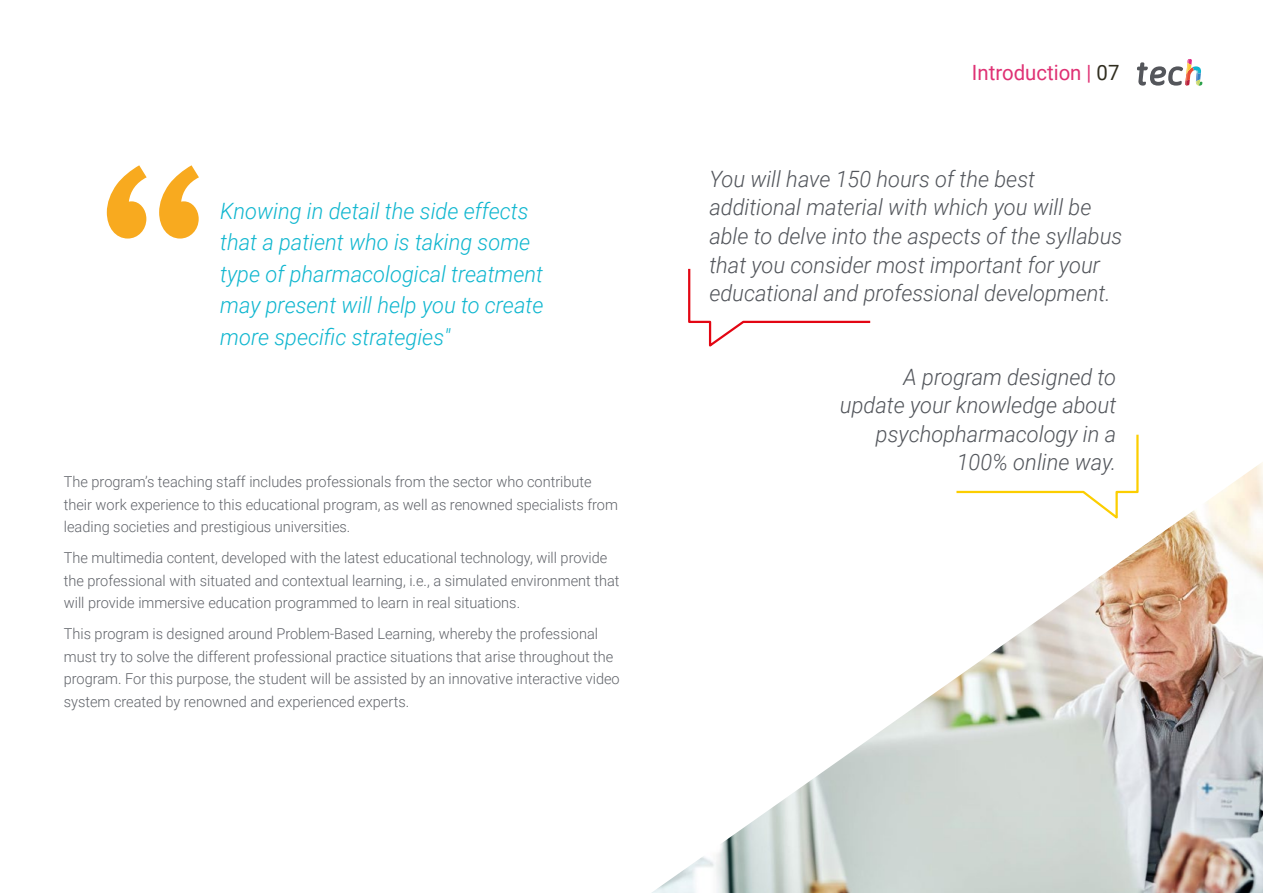
<style>
.page{position:relative;width:1263px;height:893px;background:#fff}
.page>*{position:absolute;margin:0;border:0;box-sizing:border-box;transform-origin:0 0}
.t1{font:italic 300 22.5px/28.5px "Roboto";color:#52555b;text-align:right}
.t2{font:italic 300 22.5px/31.5px "Roboto";color:#0fb6cf}
.t3{font:21px "Roboto";color:#df3174}
.t4{font:300 15px/22.5px "Roboto";color:#61646a}
.s1{color:#312e20}
</style>
<div class="page">
<svg style="left:107px;top:165px;width:92px;height:74px"></svg>
<img style="left:652px;top:462px;width:611px;height:431px">
<svg style="left:954px;top:434px;width:186px;height:88px"></svg>
<svg style="left:688px;top:268px;width:183px;height:79px"></svg>
<svg style="left:1137px;top:59px;width:65px;height:27px"></svg>
<h1 class="t2" style="left:220px;top:194px;width:325px">Knowing in detail the side effects that a patient who is taking some type of pharmacological treatment may present will help you to create more specific strategies"</h1>
<p class="t4" style="left:64px;top:470px;width:556px">The program’s teaching staff includes professionals from the sector who contribute their work experience to this educational program, as well as renowned specialists from leading societies and prestigious universities.</p>
<p class="t4" style="left:64px;top:546px;width:557px">The multimedia content, developed with the latest educational technology, will provide the professional with situated and contextual learning, i.e., a simulated environment that will provide immersive education programmed to learn in real situations.</p>
<p class="t4" style="left:64px;top:622px;width:557px">This program is designed around Problem-Based Learning, whereby the professional must try to solve the different professional practice situations that arise throughout the program. For this purpose, the student will be assisted by an innovative interactive video system created by renowned and experienced experts.</p>
<h2 class="t3" style="left:972px;top:57px;width:149px">Introduction | <span class="s1">07</span></h2>
<h1 class="t1" style="left:709px;top:164px;width:414px;text-align:left">You will have 150 hours of the best additional material with which you will be able to delve into the aspects of the syllabus that you consider most important for your educational and professional development.</h1>
<h1 class="t1" style="left:840px;top:362px;width:278px">A program designed to update your knowledge about psychopharmacology in a<br>100% online way.</h1>
</div>
